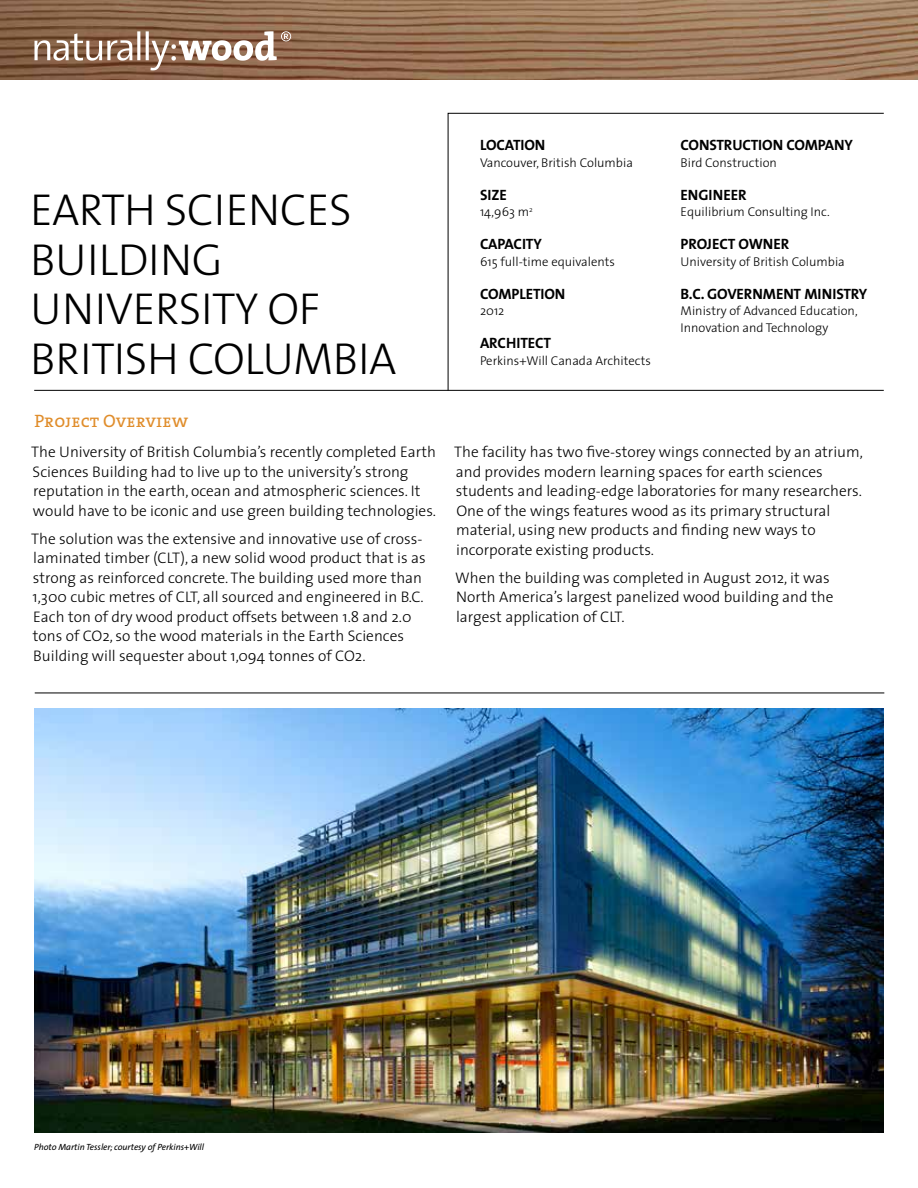
<style>
.page{position:relative;width:918px;height:1188px;background:#fff}
.page>*{position:absolute;margin:0;border:0;box-sizing:border-box;transform-origin:0 0}
.t1{font:300 45px/49.5px "The Sans";letter-spacing:-.01em;color:#000}
.t2{font:18px "The Serif Caps";color:#e08d2b}
.t3{font:300 15.3px/19.5px "The Sans";color:#000}
.t4{font:15px "The Sans Bold Caps";letter-spacing:-.005em;color:#000}
.t5{font:300 12.75px/16.5px "The Sans";color:#000}
.t6{font:italic 9px "The Sans";letter-spacing:-.005em;color:#000}
</style>
<div class="page">
<img style="left:34px;top:709px;width:850px;height:423px">
<img style="left:0;top:0;width:918px;height:79px">
<svg style="left:34px;top:31px;width:257px;height:39px"></svg>
<svg style="left:448px;top:113px;width:436px;height:277px"></svg>
<hr style="left:34px;top:390px;width:850px;height:1px;background:#000">
<hr style="left:35px;top:693px;width:849px;height:1px;background:#000">
<h1 class="t1" style="left:30px;top:184px;width:368px">EARTH SCIENCES<br>BUILDING<br>UNIVERSITY OF<br>BRITISH COLUMBIA</h1>
<p class="t2" style="left:34px;top:406px;width:155px">Project Overview</p>
<p class="t3" style="left:31px;top:442px;width:406px">The University of British Columbia’s recently completed Earth Sciences Building had to live up to the university’s strong reputation in the earth, ocean and atmospheric sciences. It would have to be iconic and use green building technologies.</p>
<p class="t3" style="left:31px;top:528px;width:396px">The solution was the extensive and innovative use of cross&shy;laminated timber (CLT), a new solid wood product that is as strong as reinforced concrete. The building used more than 1,300 cubic metres of CLT, all sourced and engineered in B.C.<br>Each ton of dry wood product offsets between 1.8 and 2.0 tons of CO2, so the wood materials in the Earth Sciences Building will sequester about 1,094 tonnes of CO2.</p>
<p class="t4" style="left:480px;top:133px;width:67px">LOCATION</p>
<p class="t5" style="left:480px;top:154px;width:154px">Vancouver, British Columbia</p>
<p class="t4" style="left:480px;top:182px;width:28px">SIZE</p>
<p class="t5" style="left:480px;top:203px;width:54px">14,963 m<sup>2</sup></p>
<p class="t4" style="left:480px;top:232px;width:63px">CAPACITY</p>
<p class="t5" style="left:480px;top:253px;width:136px">615 full-time equivalents</p>
<p class="t4" style="left:480px;top:281px;width:87px">COMPLETION</p>
<p class="t5" style="left:480px;top:302px;width:26px">2012</p>
<p class="t4" style="left:480px;top:331px;width:73px">ARCHITECT</p>
<p class="t5" style="left:480px;top:352px;width:172px">Perkins+Will Canada Architects</p>
<p class="t4" style="left:681px;top:133px;width:174px">CONSTRUCTION COMPANY</p>
<p class="t5" style="left:681px;top:154px;width:98px">Bird Construction</p>
<p class="t4" style="left:681px;top:182px;width:67px">ENGINEER</p>
<p class="t5" style="left:681px;top:203px;width:151px">Equilibrium Consulting Inc.</p>
<p class="t4" style="left:681px;top:232px;width:110px">PROJECT OWNER</p>
<p class="t5" style="left:681px;top:253px;width:166px">University of British Columbia</p>
<p class="t4" style="left:681px;top:281px;width:188px">B.C. GOVERNMENT MINISTRY</p>
<p class="t5" style="left:681px;top:302px;width:179px">Ministry of Advanced Education,<br>Innovation and Technology</p>
<p class="t3" style="left:454px;top:442px;width:410px">The facility has two five-storey wings connected by an atrium, and provides modern learning spaces for earth sciences students and leading-edge laboratories for many researchers.<br>One of the wings features wood as its primary structural material, using new products and finding new ways to incorporate existing products.</p>
<p class="t3" style="left:455px;top:567px;width:380px">When the building was completed in August 2012, it was<br>North America’s largest panelized wood building and the largest application of CLT.</p>
<p class="t6" style="left:34px;top:1140px;width:171px">Photo Martin Tessler; courtesy of Perkins+Will</p>
</div>
